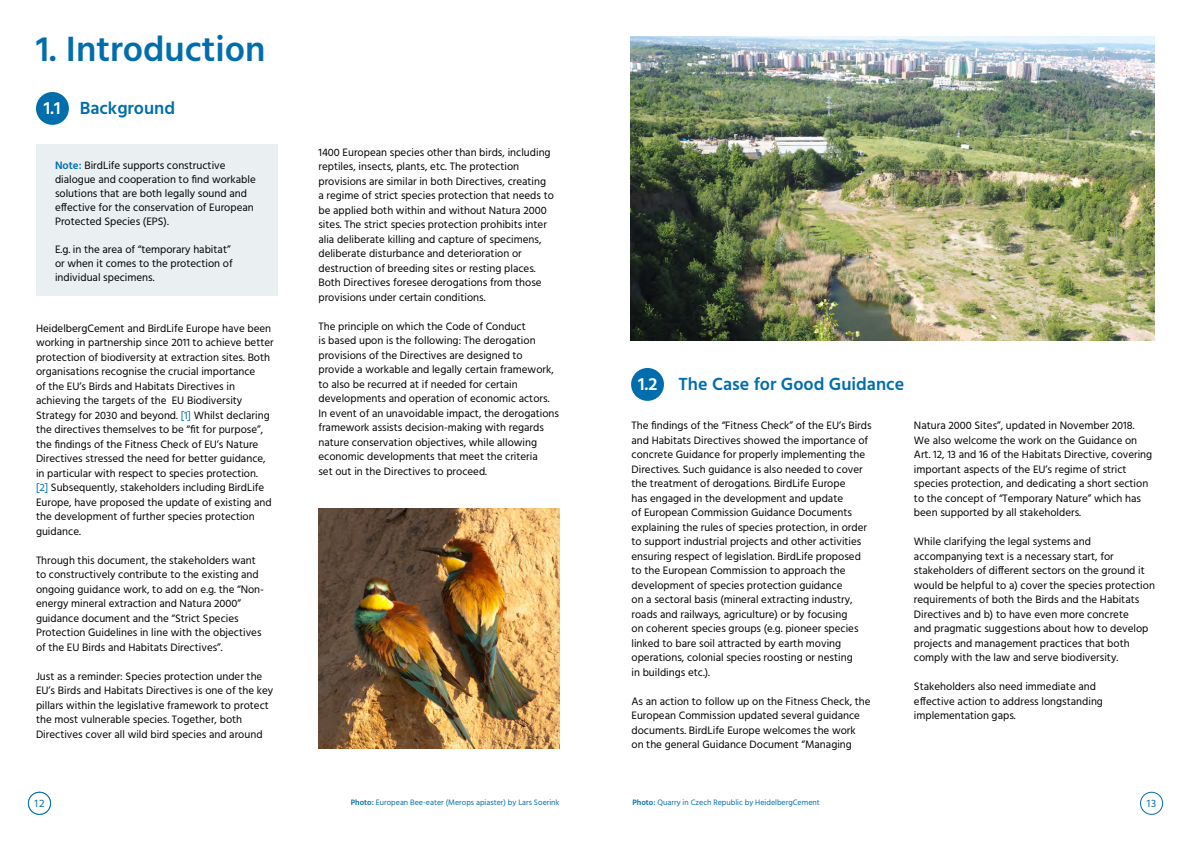
<style>
.page{position:relative;width:1191px;height:842px;background:#fff}
.page>*{position:absolute;margin:0;border:0;box-sizing:border-box;transform-origin:0 0}
.t1{font:600 36px "Hind";color:#006eac}
.t2{font:600 18px "Hind";color:#006eac}
.t3{font:11px/14.5px "Hind";color:#000}
.t4{font:11px "Hind";color:#006eac}
.t5{font:8px "Hind";color:#006eac}
.s1{color:#fff}
.s2{font-weight:600;color:#006eac}
.s3{color:#006eac}
.s4{font-weight:600}
</style>
<div class="page">
<div style="left:631px;top:368px;width:33px;height:33px;background:#006eac;border-radius:50%"></div>
<div style="left:36px;top:144px;width:241px;height:152px;background:#eaeff2"></div>
<div style="left:36px;top:92px;width:33px;height:33px;background:#006eac;border-radius:50%"></div>
<img style="left:630px;top:36px;width:525px;height:304px">
<img style="left:318px;top:508px;width:241px;height:240px">
<div style="left:1140px;top:792px;width:23px;height:23px;border:1px solid #006eac;border-radius:50%"></div>
<div style="left:28px;top:792px;width:23px;height:23px;border:1px solid #006eac;border-radius:50%"></div>
<h1 class="t1" style="left:36px;top:24px;width:231px">1. Introduction</h1>
<h2 class="t2" style="left:44px;top:95px;width:133px"><span class="s1">1.1</span> Background</h2>
<p class="t3" style="left:55px;top:159px;width:202px;line-height:14px"><span class="s2">Note:</span> BirdLife supports constructive dialogue and cooperation to find workable solutions that are both legally sound and effective for the conservation of European Protected Species (EPS).</p>
<p class="t3" style="left:55px;top:243px;width:179px;line-height:14px">E.g. in the area of “temporary habitat” or when it comes to the protection of individual specimens.</p>
<p class="t3" style="left:36px;top:322px;width:239px">HeidelbergCement and BirdLife Europe have been working in partnership since 2011 to achieve better protection of biodiversity at extraction sites. Both organisations recognise the crucial importance<br>of the EU’s Birds and Habitats Directives in achieving the targets of the EU Biodiversity Strategy for 2030 and beyond. <span class="s3">[1]</span> Whilst declaring the directives themselves to be “fit for purpose”, the findings of the Fitness Check of EU’s Nature Directives stressed the need for better guidance, in particular with respect to species protection.<br><span class="s3">[2]</span> Subsequently, stakeholders including BirdLife Europe, have proposed the update of existing and the development of further species protection guidance.</p>
<p class="t3" style="left:36px;top:553px;width:229px">Through this document, the stakeholders want to constructively contribute to the existing and ongoing guidance work, to add on e.g. the “Non&shy;energy mineral extraction and Natura 2000” guidance document and the “Strict Species Protection Guidelines in line with the objectives of the EU Birds and Habitats Directives”.</p>
<p class="t3" style="left:36px;top:669px;width:239px">Just as a reminder: Species protection under the EU’s Birds and Habitats Directives is one of the key pillars within the legislative framework to protect the most vulnerable species. Together, both Directives cover all wild bird species and around</p>
<p class="t3" style="left:318px;top:146px;width:237px">1400 European species other than birds, including reptiles, insects, plants, etc. The protection provisions are similar in both Directives, creating a regime of strict species protection that needs to be applied both within and without Natura 2000 sites. The strict species protection prohibits inter alia deliberate killing and capture of specimens, deliberate disturbance and deterioration or destruction of breeding sites or resting places.<br>Both Directives foresee derogations from those provisions under certain conditions.</p>
<p class="t3" style="left:318px;top:320px;width:242px">The principle on which the Code of Conduct<br>is based upon is the following: The derogation provisions of the Directives are designed to provide a workable and legally certain framework, to also be recurred at if needed for certain developments and operation of economic actors.<br>In event of an unavoidable impact, the derogations framework assists decision-making with regards nature conservation objectives, while allowing economic developments that meet the criteria<br>set out in the Directives to proceed.</p>
<h2 class="t2" style="left:638px;top:371px;width:268px"><span class="s1">1.2</span> The Case for Good Guidance</h2>
<p class="t3" style="left:631px;top:419px;width:242px">The findings of the “Fitness Check” of the EU’s Birds and Habitats Directives showed the importance of concrete Guidance for properly implementing the Directives. Such guidance is also needed to cover the treatment of derogations. BirdLife Europe<br>has engaged in the development and update<br>of European Commission Guidance Documents explaining the rules of species protection, in order to support industrial projects and other activities ensuring respect of legislation. BirdLife proposed to the European Commission to approach the development of species protection guidance<br>on a sectoral basis (mineral extracting industry, roads and railways, agriculture) or by focusing<br>on coherent species groups (e.g. pioneer species linked to bare soil attracted by earth moving operations, colonial species roosting or nesting<br>in buildings etc.).</p>
<p class="t3" style="left:631px;top:694px;width:241px">As an action to follow up on the Fitness Check, the European Commission updated several guidance documents. BirdLife Europe welcomes the work on the general Guidance Document “Managing</p>
<p class="t3" style="left:914px;top:419px;width:240px">Natura 2000 Sites”, updated in November 2018.<br>We also welcome the work on the Guidance on Art. 12, 13 and 16 of the Habitats Directive, covering important aspects of the EU’s regime of strict species protection, and dedicating a short section to the concept of “Temporary Nature” which has been supported by all stakeholders.</p>
<p class="t3" style="left:914px;top:535px;width:242px">While clarifying the legal systems and accompanying text is a necessary start, for stakeholders of different sectors on the ground it would be helpful to a) cover the species protection requirements of both the Birds and the Habitats Directives and b) to have even more concrete<br>and pragmatic suggestions about how to develop projects and management practices that both comply with the law and serve biodiversity.</p>
<p class="t3" style="left:914px;top:680px;width:190px">Stakeholders also need immediate and effective action to address longstanding implementation gaps.</p>
<p class="t4" style="left:34px;top:796px;width:11px">1 212</p>
<p class="t5" style="left:351px;top:797px;width:210px"><span class="s4">Photo:</span> European Bee-eater (Merops apiaster) by Lars Soerink</p>
<p class="t5" style="left:632px;top:797px;width:189px"><span class="s4">Photo:</span> Quarry in Czech Republic by HeidelbergCement</p>
<p class="t4" style="left:1146px;top:796px;width:11px">13</p>
</div>
